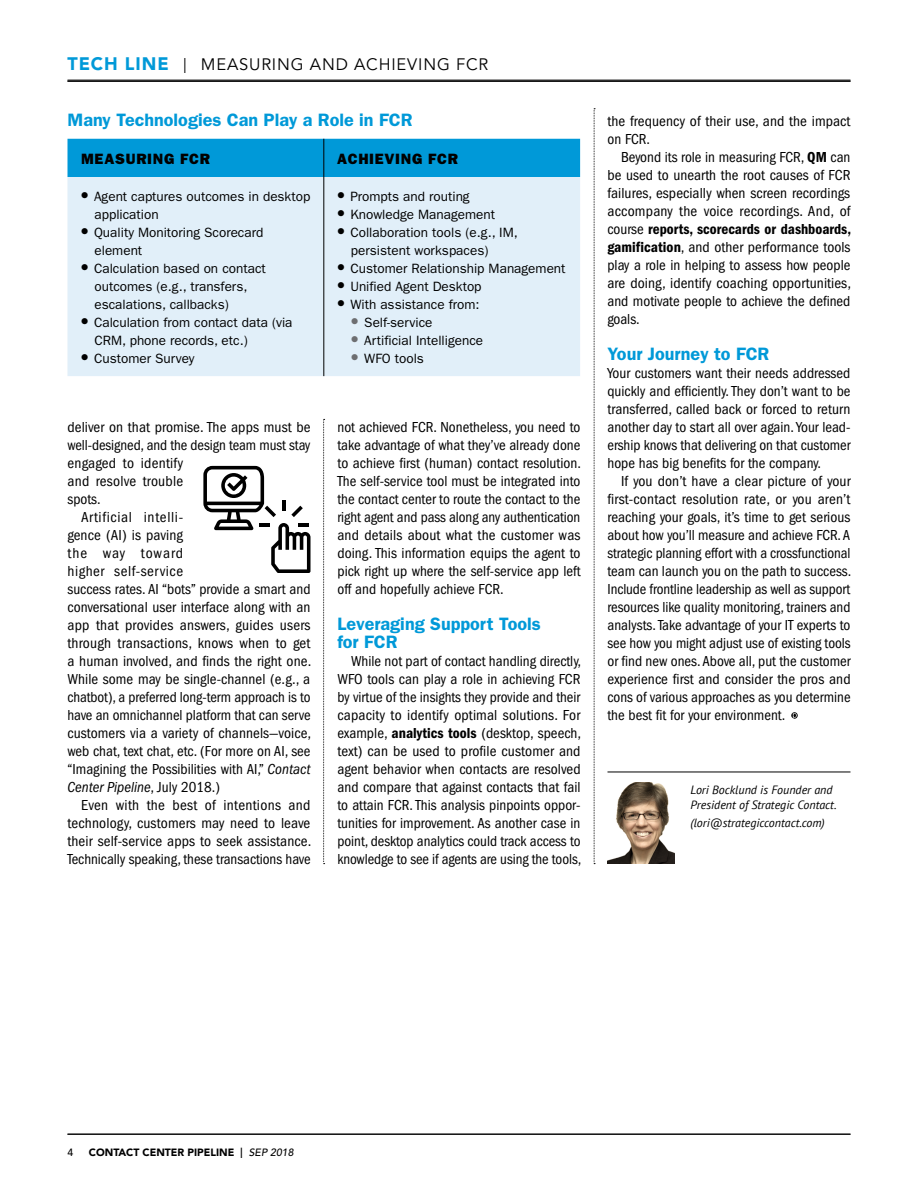
<style>
.page{position:relative;width:918px;height:1188px;background:#fff}
.page>*{position:absolute;margin:0;border:0;box-sizing:border-box;transform-origin:0 0}
.t1{font:600 18px/18px "Franklin Gothic";color:#0099d8}
.t2{font:900 18px "Avenir";letter-spacing:.05em;color:#0099d8}
.t3{font:16.5px "Avenir";letter-spacing:.05em;color:#000}
.t4{font:condensed 15px/18px "Franklin Gothic";color:#000;text-align:justify}
.t5{font:condensed 15px "Franklin Gothic";letter-spacing:.02em;color:#000}
.t6{font:italic condensed 15px "Franklin Gothic";color:#000}
.t7{font:800 15px "Franklin Gothic";letter-spacing:.05em;color:#000}
.t8{font:condensed 15px "Franklin Gothic";letter-spacing:.045em;color:#000}
.t9{font:condensed 15px "Franklin Gothic";letter-spacing:.035em;color:#000}
.t10{font:condensed 15px "Franklin Gothic";letter-spacing:.065em;color:#000}
.t11{font:13.5px/18px "Franklin Gothic";color:#000}
.t12{font:italic 12px/15px "PT Sans";color:#000}
.t13{font:900 10.5px "Avenir";color:#000}
.t14{font:500 10.5px "Avenir";color:#000}
.s1{font-style:italic}
.s2{font-style:normal}
.s3{font-weight:600}
.s4{font-weight:500;font-style:italic}
</style>
<div class="page">
<hr style="left:68px;top:80px;width:782px;height:1px;background:#000">
<hr style="left:68px;top:81px;width:782px;height:1px;background:#000">
<hr style="left:68px;top:1134px;width:782px;height:1px;background:#000">
<svg style="left:323px;top:419px;width:2px;height:445px"></svg>
<svg style="left:594px;top:108px;width:1px;height:756px"></svg>
<div style="left:68px;top:139px;width:512px;height:38px;background:#0099d8"></div>
<div style="left:68px;top:177px;width:512px;height:199px;background:#e1eff9"></div>
<hr style="left:323px;top:139px;width:1px;height:38px;background:#000">
<hr style="left:323px;top:177px;width:1px;height:199px;background:#000">
<hr style="left:607px;top:772px;width:243px;height:1px;background:#000">
<img style="left:607px;top:782px;width:68px;height:82px">
<svg style="left:791px;top:712px;width:7px;height:7px"></svg>
<svg style="left:203px;top:466px;width:107px;height:107px"></svg>
<hr style="left:298px;top:523px;width:11px;height:4px;background:#000">
<hr style="left:259px;top:523px;width:10px;height:4px;background:#000">
<svg style="left:82px;top:192px;width:6px;height:6px"></svg>
<svg style="left:82px;top:228px;width:6px;height:6px"></svg>
<svg style="left:82px;top:264px;width:6px;height:6px"></svg>
<svg style="left:82px;top:318px;width:6px;height:6px"></svg>
<svg style="left:82px;top:354px;width:6px;height:6px"></svg>
<svg style="left:338px;top:192px;width:6px;height:6px"></svg>
<svg style="left:338px;top:210px;width:6px;height:6px"></svg>
<svg style="left:338px;top:228px;width:6px;height:6px"></svg>
<svg style="left:338px;top:264px;width:6px;height:6px"></svg>
<svg style="left:338px;top:282px;width:6px;height:6px"></svg>
<svg style="left:338px;top:300px;width:6px;height:6px"></svg>
<svg style="left:352px;top:318px;width:6px;height:6px"></svg>
<svg style="left:352px;top:336px;width:6px;height:6px"></svg>
<svg style="left:352px;top:354px;width:6px;height:6px"></svg>
<p class="t2" style="left:68px;top:53px;width:103px">TECH LINE</p>
<p class="t3" style="left:201px;top:54px;width:289px">MEASURING AND ACHIEVING FCR</p>
<p class="t1" style="left:68px;top:111px;width:347px">Many Technologies Can Play a Role in FCR</p>
<p class="t7" style="left:81px;top:150px;width:131px">MEASURING FCR</p>
<p class="t7" style="left:337px;top:150px;width:122px">ACHIEVING FCR</p>
<p class="t11" style="left:94px;top:187px;width:218px">Agent captures outcomes in desktop application<br>Quality Monitoring Scorecard element<br>Calculation based on contact outcomes (e.g., transfers, escalations, callbacks)<br>Calculation from contact data (via<br>CRM, phone records, etc.)<br>Customer Survey</p>
<p class="t11" style="left:350px;top:187px;width:121px">Prompts and routing</p>
<p class="t11" style="left:350px;top:205px;width:146px">Knowledge Management</p>
<p class="t11" style="left:350px;top:223px;width:169px">Collaboration tools (e.g., IM,</p>
<p class="t11" style="left:351px;top:241px;width:139px">persistent workspaces)</p>
<p class="t11" style="left:350px;top:259px;width:217px">Customer Relationship Management</p>
<p class="t11" style="left:350px;top:277px;width:133px">Unified Agent Desktop</p>
<p class="t11" style="left:350px;top:295px;width:131px">With assistance from:</p>
<p class="t11" style="left:364px;top:313px;width:70px">Self-service</p>
<p class="t11" style="left:364px;top:331px;width:120px">Artificial Intelligence</p>
<p class="t11" style="left:364px;top:349px;width:61px">WFO tools</p>
<p class="t4" style="left:68px;top:418px;width:245px">deliver on that promise. The apps must be</p>
<p class="t4" style="left:68px;top:436px;width:244px">well-designed, and the design team must stay</p>
<p class="t4" style="left:68px;top:454px;width:117px">engaged to identify</p>
<p class="t4" style="left:68px;top:472px;width:117px">and resolve trouble</p>
<p class="t4" style="left:68px;top:490px;width:35px">spots.</p>
<p class="t8" style="left:81px;top:509px;width:104px">Artificial intelli-</p>
<p class="t4" style="left:68px;top:526px;width:117px">gence (AI) is paving</p>
<p class="t10" style="left:68px;top:545px;width:117px">the way toward</p>
<p class="t9" style="left:68px;top:563px;width:117px">higher self-service</p>
<p class="t4" style="left:68px;top:580px;width:245px">success rates. AI “bots” provide a smart and</p>
<p class="t4" style="left:68px;top:598px;width:244px">conversational user interface along with an</p>
<p class="t4" style="left:68px;top:616px;width:244px">app that provides answers, guides users</p>
<p class="t4" style="left:68px;top:634px;width:245px">through transactions, knows when to get</p>
<p class="t4" style="left:68px;top:652px;width:245px">a human involved, and finds the right one.</p>
<p class="t4" style="left:68px;top:670px;width:244px">While some may be single-channel (e.g., a</p>
<p class="t4" style="left:68px;top:688px;width:245px">chatbot), a preferred long-term approach is to</p>
<p class="t4" style="left:68px;top:706px;width:245px">have an omnichannel platform that can serve</p>
<p class="t4" style="left:68px;top:724px;width:245px">customers via a variety of channels—voice,</p>
<p class="t4" style="left:68px;top:742px;width:245px">web chat, text chat, etc. (For more on AI, see</p>
<p class="t4" style="left:68px;top:760px;width:244px">“Imagining the Possibilities with AI,” <span class="s1">Contact</span></p>
<p class="t6" style="left:68px;top:779px;width:154px">Center Pipeline<span class="s2">, July 2018.)</span></p>
<p class="t5" style="left:81px;top:797px;width:231px">Even with the best of intentions and</p>
<p class="t4" style="left:68px;top:814px;width:244px">technology, customers may need to leave</p>
<p class="t4" style="left:68px;top:832px;width:245px">their self-service apps to seek assistance.</p>
<p class="t4" style="left:68px;top:850px;width:245px">Technically speaking, these transactions have</p>
<p class="t4" style="left:338px;top:418px;width:245px">not achieved FCR. Nonetheless, you need to take advantage of what they’ve already done to achieve first (human) contact resolution.<br>The self-service tool must be integrated into the contact center to route the contact to the right agent and pass along any authentication and details about what the customer was doing. This information equips the agent to pick right up where the self-service app left off and hopefully achieve FCR.</p>
<p class="t1" style="left:338px;top:615px;width:205px">Leveraging Support Tools for FCR</p>
<p class="t4" style="left:338px;top:652px;width:245px;text-indent:14px">While not part of contact handling directly, WFO tools can play a role in achieving FCR by virtue of the insights they provide and their capacity to identify optimal solutions. For example, <span class="s3">analytics tools</span> (desktop, speech, text) can be used to profile customer and agent behavior when contacts are resolved and compare that against contacts that fail to attain FCR. This analysis pinpoints oppor&shy;tunities for improvement. As another case in point, desktop analytics could track access to knowledge to see if agents are using the tools,</p>
<p class="t4" style="left:608px;top:112px;width:244px">the frequency of their use, and the impact on FCR.</p>
<p class="t4" style="left:608px;top:148px;width:245px;text-indent:14px">Beyond its role in measuring FCR, <span class="s3">QM</span> can be used to unearth the root causes of FCR failures, especially when screen recordings accompany the voice recordings. And, of course <span class="s3">reports, scorecards or dashboards, gamification</span>, and other performance tools play a role in helping to assess how people are doing, identify coaching opportunities, and motivate people to achieve the defined goals.</p>
<p class="t1" style="left:608px;top:345px;width:163px">Your Journey to FCR</p>
<p class="t4" style="left:608px;top:364px;width:245px">Your customers want their needs addressed quickly and efficiently. They don’t want to be transferred, called back or forced to return another day to start all over again. Your lead&shy;ership knows that delivering on that customer hope has big benefits for the company.</p>
<p class="t4" style="left:608px;top:472px;width:245px;text-indent:14px">If you don’t have a clear picture of your first-contact resolution rate, or you aren’t reaching your goals, it’s time to get serious about how you’ll measure and achieve FCR. A strategic planning effort with a crossfunctional team can launch you on the path to success.<br>Include frontline leadership as well as support resources like quality monitoring, trainers and analysts. Take advantage of your IT experts to see how you might adjust use of existing tools or find new ones. Above all, put the customer experience first and consider the pros and cons of various approaches as you determine the best fit for your environment.</p>
<p class="t12" style="left:691px;top:782px;width:148px">Lori Bocklund is Founder and<br>President of Strategic Contact.</p>
<p class="t12" style="left:691px;top:815px;width:136px">(lori@strategiccontact.com)</p>
<p class="t14" style="left:68px;top:1146px;width:7px">4</p>
<p class="t13" style="left:89px;top:1146px;width:206px">CONTACT CENTER PIPELINE ❘ <span class="s4">SEP 2018</span></p>
</div>
